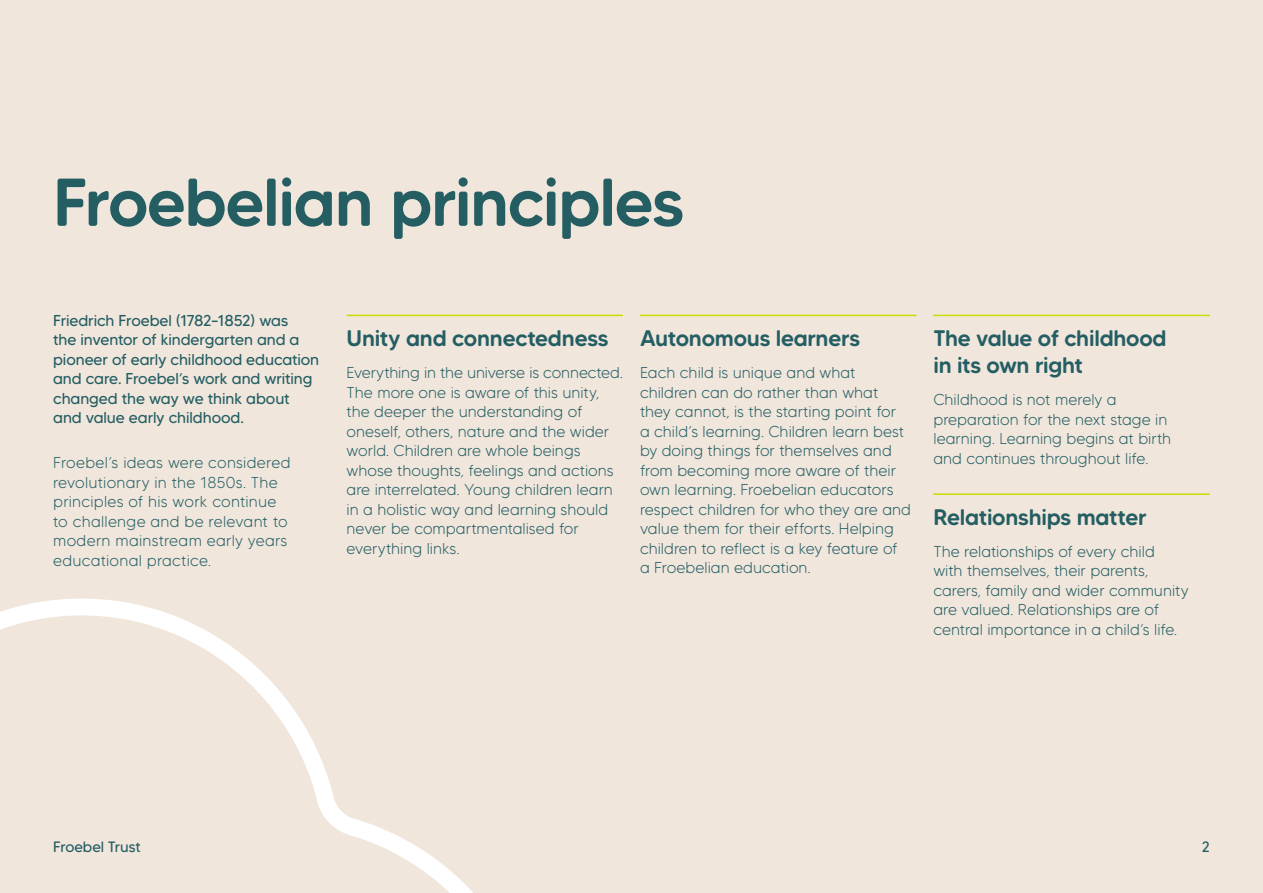
<style>
.page{position:relative;width:1263px;height:893px;background:#f0e6dc}
.page>*{position:absolute;margin:0;border:0;box-sizing:border-box;transform-origin:0 0}
.L1_Heading_50_50pt{font:500 67.5px "MADE Tommy Soft";letter-spacing:-.02em;color:#245e63}
.L2_Heading__rule_15_18pt{font:500 22.5px/27px "MADE Tommy Soft";letter-spacing:-.01em;color:#245e63}
.Body_copy_10_5_13pt__2mm_space{font:300 15.75px/19.5px "MADE Tommy Soft";color:#245e63}
.Standfirst_10_5_13pt{font:15.75px/19.5px "MADE Tommy Soft";letter-spacing:-.005em;color:#245e63}
.t1{font:15px "MADE Tommy Soft";letter-spacing:-.005em;color:#245e63}
</style>
<div class="page">
<svg style="left:0;top:598px;width:473px;height:295px"></svg>
<hr style="left:347px;top:315px;width:276px;height:1px;background:#c8dc00">
<hr style="left:640px;top:315px;width:276px;height:1px;background:#c8dc00">
<hr style="left:933px;top:315px;width:277px;height:1px;background:#c8dc00">
<hr style="left:933px;top:493px;width:277px;height:2px;background:#c8dc00">
<p class="L1_Heading_50_50pt" style="left:53px;top:160px;width:632px">Froebelian principles</p>
<p class="Standfirst_10_5_13pt" style="left:53px;top:310px;width:268px">Friedrich Froebel (1782–1852) was<br>the inventor of kindergarten and a pioneer of early childhood education and care. Froebel’s work and writing changed the way we think about and value early childhood.</p>
<p class="Body_copy_10_5_13pt__2mm_space" style="left:53px;top:453px;width:239px">Froebel’s ideas were considered revolutionary in the 1850s. The principles of his work continue to challenge and be relevant to modern mainstream early years educational practice.</p>
<p class="L2_Heading__rule_15_18pt" style="left:347px;top:324px;width:263px">Unity and connectedness</p>
<p class="Body_copy_10_5_13pt__2mm_space" style="left:347px;top:363px;width:278px">Everything in the universe is connected.<br>The more one is aware of this unity, the deeper the understanding of oneself, others, nature and the wider world. Children are whole beings whose thoughts, feelings and actions are interrelated. Young children learn in a holistic way and learning should never be compartmentalised for everything links.</p>
<p class="L2_Heading__rule_15_18pt" style="left:640px;top:324px;width:222px">Autonomous learners</p>
<p class="Body_copy_10_5_13pt__2mm_space" style="left:640px;top:363px;width:272px">Each child is unique and what children can do rather than what they cannot, is the starting point for<br>a child’s learning. Children learn best by doing things for themselves and from becoming more aware of their own learning. Froebelian educators respect children for who they are and value them for their efforts. Helping children to reflect is a key feature of a Froebelian education.</p>
<p class="L2_Heading__rule_15_18pt" style="left:933px;top:324px;width:235px">The value of childhood in its own right</p>
<p class="Body_copy_10_5_13pt__2mm_space" style="left:933px;top:390px;width:239px">Childhood is not merely a preparation for the next stage in learning. Learning begins at birth and continues throughout life.</p>
<p class="L2_Heading__rule_15_18pt" style="left:933px;top:503px;width:215px">Relationships matter</p>
<p class="Body_copy_10_5_13pt__2mm_space" style="left:933px;top:542px;width:257px">The relationships of every child<br>with themselves, their parents, carers, family and wider community are valued. Relationships are of central importance in a child’s life.</p>
<p class="t1" style="left:53px;top:838px;width:89px">Froebel Trust</p>
<p class="t1" style="left:1202px;top:838px;width:10px">2</p>
</div>
